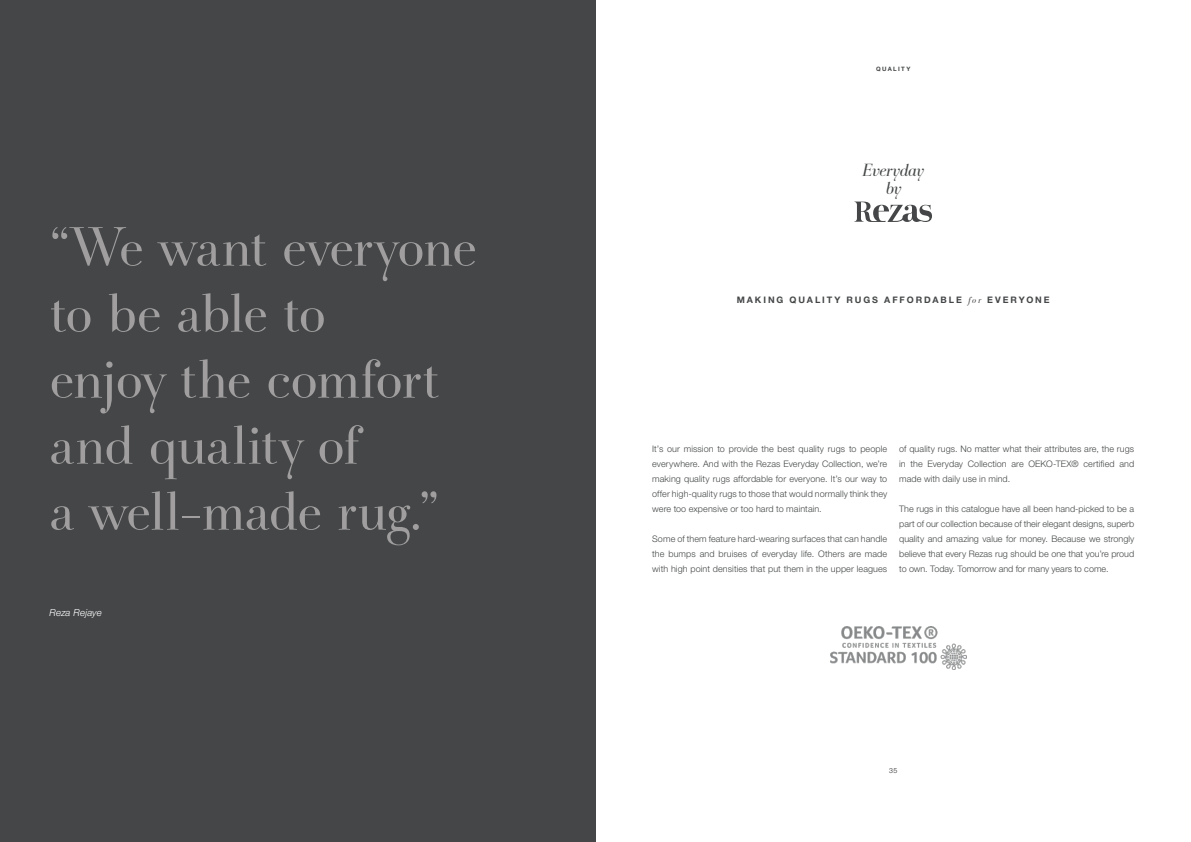
<style>
.page{position:relative;width:1191px;height:842px;background:#fff}
.page>*{position:absolute;margin:0;border:0;box-sizing:border-box;transform-origin:0 0}
.t1{font:55px/66px "Holmen OT";letter-spacing:-.01em;color:#a09e9f}
.Holmen_RegIta_-_15_1{font:italic 17.5px "Holmen OT";letter-spacing:-.01em;color:#444647}
.t2{font:italic 300 9.7px "Helvetica Neue LT Pro";letter-spacing:.02em;color:#fff}
.Copy_-_9_15{font:300 9px/15px "Helvetica Neue LT Pro";letter-spacing:.01em;color:#444647;text-align:justify}
.Storyline_-_9_13_5{font:700 9px "Helvetica Neue LT Pro";letter-spacing:.215em;color:#444647}
.t3{font:300 7px "Helvetica Neue LT Pro";color:#231f20}
.Header_-_6_8{font:700 6px "Helvetica Neue LT Pro";letter-spacing:.225em;color:#444647}
.s1{font-family:"Holmen OT";font-weight:400;font-style:italic}
</style>
<div class="page">
<div style="left:0;top:0;width:595px;height:842px;background:#444647"></div>
<img style="left:831px;top:626px;width:135px;height:44px">
<svg style="left:854px;top:202px;width:78px;height:20px"></svg>
<p class="t1" style="left:50px;top:216px;width:429px">“We want everyone to be able to<br>enjoy the comfort and quality of<br>a well-made rug.”</p>
<p class="t2" style="left:50px;top:606px;width:54px">Reza Rejaye</p>
<p class="Header_-_6_8" style="left:876px;top:65px;width:36px">QUALITY</p>
<p class="Holmen_RegIta_-_15_1" style="left:863px;top:160px;width:62px">Everyday</p>
<p class="Holmen_RegIta_-_15_1" style="left:885px;top:178px;width:17px">by</p>
<p class="Storyline_-_9_13_5" style="left:736px;top:294px;width:314px">MAKING QUALITY RUGS AFFORDABLE <span class="s1">for</span> EVERYONE</p>
<p class="Copy_-_9_15" style="left:652px;top:441px;width:236px">It’s our mission to provide the best quality rugs to people everywhere. And with the Rezas Everyday Collection, we’re making quality rugs affordable for everyone. It’s our way to offer high-quality rugs to those that would normally think they were too expensive or too hard to maintain.</p>
<p class="Copy_-_9_15" style="left:652px;top:531px;width:236px">Some of them feature hard-wearing surfaces that can handle the bumps and bruises of everyday life. Others are made with high point densities that put them in the upper leagues</p>
<p class="Copy_-_9_15" style="left:899px;top:441px;width:236px">of quality rugs. No matter what their attributes are, the rugs in the Everyday Collection are OEKO-TEX® certified and made with daily use in mind.</p>
<p class="Copy_-_9_15" style="left:899px;top:501px;width:236px">The rugs in this catalogue have all been hand-picked to be a part of our collection because of their elegant designs, superb quality and amazing value for money. Because we strongly believe that every Rezas rug should be one that you’re proud to own. Today. Tomorrow and for many years to come.</p>
<p class="t3" style="left:889px;top:766px;width:9px">35</p>
</div>
